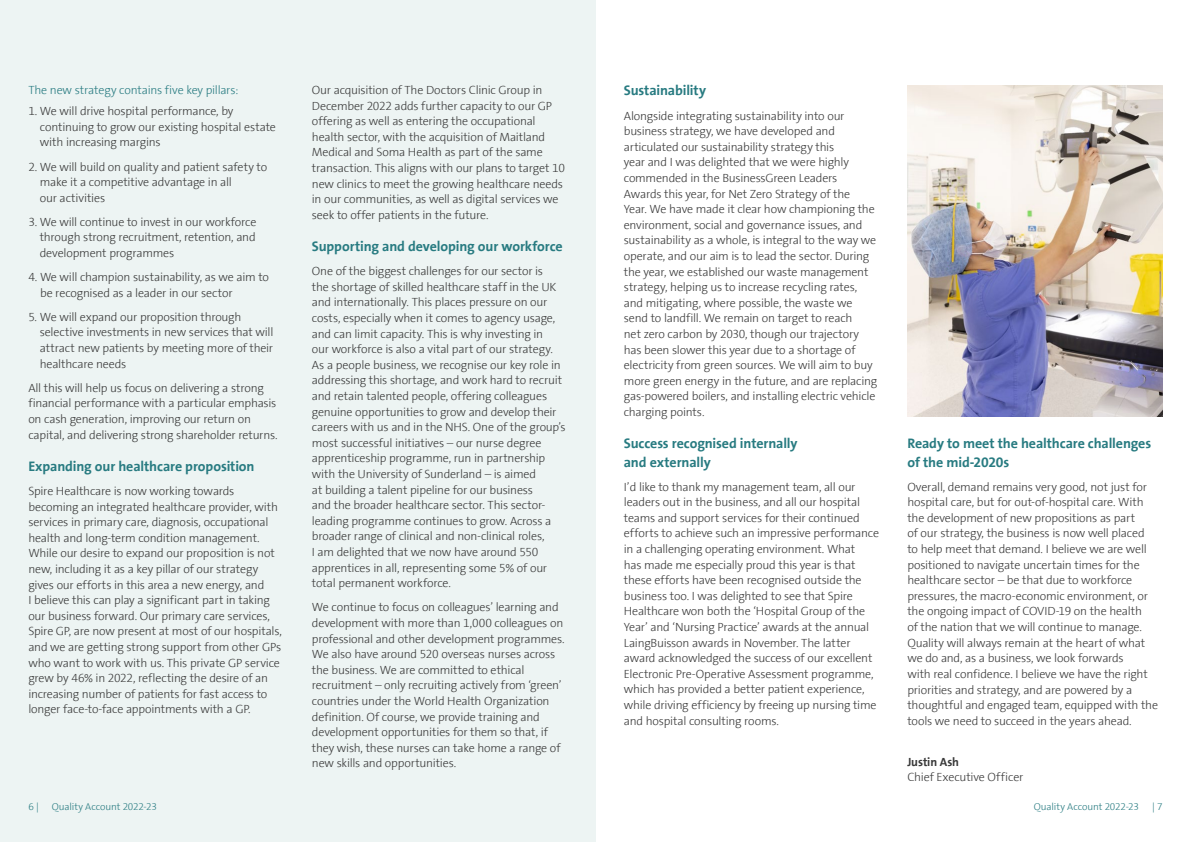
<style>
.page{position:relative;width:1191px;height:842px;background:#fff}
.page>*{position:absolute;margin:0;border:0;box-sizing:border-box;transform-origin:0 0}
.t1{font:700 14px/18.2px "The Sans Spire";letter-spacing:-.01em;color:#287b81}
.t2{font:300 12px/15.6px "The Sans Spire";letter-spacing:-.015em;color:#393939}
.t3{font:300 12px "The Sans Spire";letter-spacing:-.015em;color:#287b81}
.t4{font:700 12px "The Sans Spire";letter-spacing:-.01em;color:#393939}
.t5{font:300 10px "The Sans Spire";letter-spacing:-.01em;color:#287b81}
</style>
<div class="page">
<div style="left:0;top:0;width:595px;height:842px;background:#edf4f3"></div>
<img style="left:907px;top:85px;width:255px;height:331px">
<p class="t3" style="left:28px;top:83px;width:212px">The new strategy contains five key pillars:</p>
<p class="t2" style="left:40px;top:104px;width:237px;text-indent:-12px">1. We will drive hospital performance, by continuing to grow our existing hospital estate with increasing margins</p>
<p class="t2" style="left:40px;top:159px;width:229px;text-indent:-12px">2. We will build on quality and patient safety to make it a competitive advantage in all<br>our activities</p>
<p class="t2" style="left:40px;top:214px;width:218px;text-align:justify;text-indent:-11px">3. We will continue to invest in our workforce through strong recruitment, retention, and development programmes</p>
<p class="t2" style="left:40px;top:269px;width:230px;text-indent:-12px">4. We will champion sustainability, as we aim to be recognised as a leader in our sector</p>
<p class="t2" style="left:40px;top:309px;width:235px;text-indent:-11px">5. We will expand our proposition through selective investments in new services that will attract new patients by meeting more of their healthcare needs</p>
<p class="t2" style="left:28px;top:380px;width:251px">All this will help us focus on delivering a strong financial performance with a particular emphasis on cash generation, improving our return on capital, and delivering strong shareholder returns.</p>
<p class="t1" style="left:28px;top:457px;width:228px">Expanding our healthcare proposition</p>
<p class="t2" style="left:28px;top:483px;width:255px">Spire Healthcare is now working towards becoming an integrated healthcare provider, with services in primary care, diagnosis, occupational health and long-term condition management.<br>While our desire to expand our proposition is not new, including it as a key pillar of our strategy gives our efforts in this area a new energy, and<br>I believe this can play a significant part in taking our business forward. Our primary care services, Spire GP, are now present at most of our hospitals, and we are getting strong support from other GPs who want to work with us. This private GP service grew by 46% in 2022, reflecting the desire of an increasing number of patients for fast access to longer face-to-face appointments with a GP.</p>
<p class="t2" style="left:312px;top:82px;width:254px">Our acquisition of The Doctors Clinic Group in December 2022 adds further capacity to our GP offering as well as entering the occupational health sector, with the acquisition of Maitland Medical and Soma Health as part of the same transaction. This aligns with our plans to target 10 new clinics to meet the growing healthcare needs in our communities, as well as digital services we seek to offer patients in the future.</p>
<p class="t1" style="left:312px;top:237px;width:252px">Supporting and developing our workforce</p>
<p class="t2" style="left:312px;top:264px;width:255px">One of the biggest challenges for our sector is<br>the shortage of skilled healthcare staff in the UK and internationally. This places pressure on our costs, especially when it comes to agency usage, and can limit capacity. This is why investing in<br>our workforce is also a vital part of our strategy.<br>As a people business, we recognise our key role in addressing this shortage, and work hard to recruit and retain talented people, offering colleagues genuine opportunities to grow and develop their careers with us and in the NHS. One of the group’s most successful initiatives – our nurse degree apprenticeship programme, run in partnership with the University of Sunderland – is aimed<br>at building a talent pipeline for our business<br>and the broader healthcare sector. This sector&shy;leading programme continues to grow. Across a broader range of clinical and non-clinical roles,<br>I am delighted that we now have around 550 apprentices in all, representing some 5% of our total permanent workforce.</p>
<p class="t2" style="left:312px;top:600px;width:254px">We continue to focus on colleagues’ learning and development with more than 1,000 colleagues on professional and other development programmes.<br>We also have around 520 overseas nurses across the business. We are committed to ethical recruitment – only recruiting actively from ‘green’ countries under the World Health Organization definition. Of course, we provide training and development opportunities for them so that, if they wish, these nurses can take home a range of new skills and opportunities.</p>
<p class="t1" style="left:624px;top:82px;width:84px">Sustainability</p>
<p class="t2" style="left:624px;top:108px;width:255px">Alongside integrating sustainability into our business strategy, we have developed and articulated our sustainability strategy this<br>year and I was delighted that we were highly commended in the BusinessGreen Leaders Awards this year, for Net Zero Strategy of the<br>Year. We have made it clear how championing the environment, social and governance issues, and sustainability as a whole, is integral to the way we operate, and our aim is to lead the sector. During the year, we established our waste management strategy, helping us to increase recycling rates, and mitigating, where possible, the waste we send to landfill. We remain on target to reach<br>net zero carbon by 2030, though our trajectory has been slower this year due to a shortage of electricity from green sources. We will aim to buy more green energy in the future, and are replacing gas-powered boilers, and installing electric vehicle charging points.</p>
<p class="t1" style="left:624px;top:434px;width:175px">Success recognised internally and externally</p>
<p class="t2" style="left:624px;top:479px;width:257px">I’d like to thank my management team, all our leaders out in the business, and all our hospital teams and support services for their continued efforts to achieve such an impressive performance in a challenging operating environment. What<br>has made me especially proud this year is that these efforts have been recognised outside the business too. I was delighted to see that Spire Healthcare won both the ‘Hospital Group of the Year’ and ‘Nursing Practice’ awards at the annual LaingBuisson awards in November. The latter award acknowledged the success of our excellent Electronic Pre-Operative Assessment programme, which has provided a better patient experience, while driving efficiency by freeing up nursing time and hospital consulting rooms.</p>
<p class="t1" style="left:907px;top:434px;width:245px">Ready to meet the healthcare challenges of the mid-2020s</p>
<p class="t2" style="left:907px;top:479px;width:252px">Overall, demand remains very good, not just for hospital care, but for out-of-hospital care. With the development of new propositions as part<br>of our strategy, the business is now well placed to help meet that demand. I believe we are well positioned to navigate uncertain times for the healthcare sector – be that due to workforce pressures, the macro-economic environment, or the ongoing impact of COVID-19 on the health<br>of the nation that we will continue to manage.<br>Quality will always remain at the heart of what we do and, as a business, we look forwards<br>with real confidence. I believe we have the right priorities and strategy, and are powered by a thoughtful and engaged team, equipped with the tools we need to succeed in the years ahead.</p>
<p class="t4" style="left:907px;top:755px;width:53px">Justin Ash</p>
<p class="t2" style="left:907px;top:770px;width:117px">Chief Executive Officer</p>
<p class="t5" style="left:28px;top:801px;width:12px">6 |</p>
<p class="t5" style="left:52px;top:801px;width:107px">Quality Account 2022-23</p>
<p class="t5" style="left:1034px;top:801px;width:107px">Quality Account 2022-23</p>
<p class="t5" style="left:1152px;top:801px;width:12px">| 7</p>
</div>
